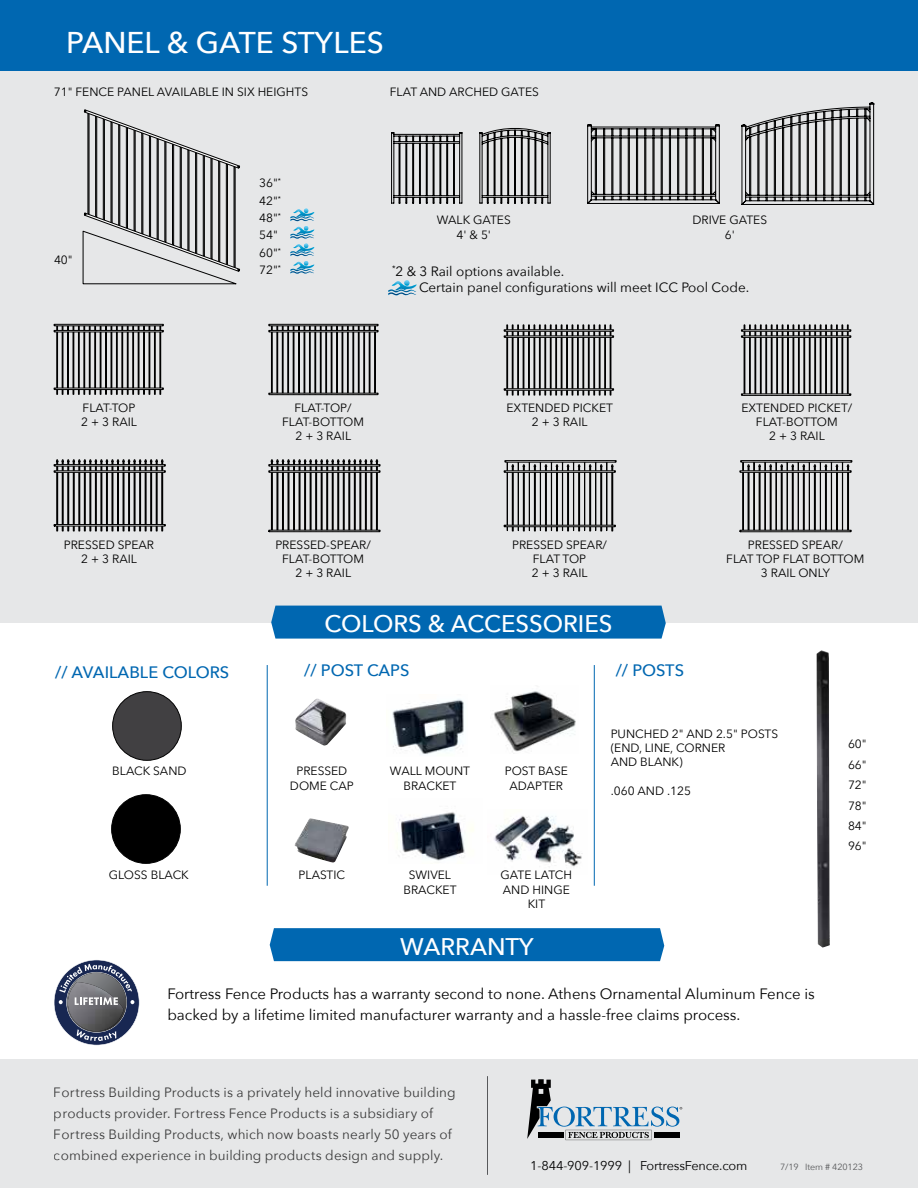
<style>
.page{position:relative;width:918px;height:1188px;background:#fff}
.page>*{position:absolute;margin:0;border:0;box-sizing:border-box;transform-origin:0 0}
.t1{font:500 30px "Avenir Next";color:#fff}
.t2{font:500 24px "Avenir Next";color:#fff}
.t3{font:500 16.5px "Avenir Next";color:#0067b1}
.t4{font:15px/21px "Avenir Next";color:#000}
.t5{font:13.5px/21px "Avenir Next";letter-spacing:.005em;color:#000}
.t6{font:12.75px "Avenir Next";letter-spacing:-.01em;color:#000}
.t7{font:12px/14.4px "Avenir Next";color:#000;text-align:center}
.t8{font:9px "Avenir Next";letter-spacing:-.01em;color:#58595b}
</style>
<div class="page">
<img style="left:494px;top:816px;width:89px;height:51px">
<div style="left:0;top:36px;width:918px;height:587px;background:#e6e7e8"></div>
<div style="left:0;top:1059px;width:918px;height:129px;background:#e6e7e8"></div>
<div style="left:0;top:0;width:918px;height:70px;background:#0067b1"></div>
<hr style="left:487px;top:1076px;width:1px;height:99px;background:#58595b">
<div style="left:271px;top:606px;width:395px;height:33px;background:#0067b1"></div>
<div style="left:270px;top:928px;width:394px;height:33px;background:#0067b1"></div>
<div style="left:113px;top:692px;width:68px;height:68px;background:#414042;border-radius:50%"></div>
<div style="left:112px;top:691px;width:70px;height:70px;border:1px solid #000;border-radius:50%"></div>
<div style="left:112px;top:795px;width:68px;height:68px;background:#000;border-radius:50%"></div>
<div style="left:111px;top:794px;width:70px;height:70px;border:1px solid #000;border-radius:50%"></div>
<img style="left:295px;top:699px;width:52px;height:47px">
<img style="left:817px;top:650px;width:13px;height:298px">
<img style="left:294px;top:818px;width:55px;height:45px">
<img style="left:392px;top:699px;width:72px;height:55px">
<svg style="left:391px;top:128px;width:160px;height:75px"></svg>
<svg style="left:587px;top:124px;width:133px;height:80px"></svg>
<svg style="left:741px;top:102px;width:133px;height:103px"></svg>
<svg style="left:388px;top:280px;width:29px;height:16px"></svg>
<svg style="left:83px;top:109px;width:157px;height:175px"></svg>
<svg style="left:291px;top:208px;width:24px;height:66px"></svg>
<svg style="left:527px;top:1079px;width:155px;height:61px"></svg>
<hr style="left:267px;top:665px;width:1px;height:221px;background:#0067b1">
<hr style="left:594px;top:665px;width:1px;height:221px;background:#0067b1">
<svg style="left:54px;top:324px;width:110px;height:71px"></svg>
<svg style="left:268px;top:324px;width:110px;height:71px"></svg>
<svg style="left:504px;top:325px;width:110px;height:70px"></svg>
<svg style="left:741px;top:325px;width:110px;height:71px"></svg>
<svg style="left:54px;top:459px;width:112px;height:72px"></svg>
<svg style="left:268px;top:459px;width:112px;height:74px"></svg>
<svg style="left:504px;top:460px;width:113px;height:71px"></svg>
<svg style="left:740px;top:460px;width:112px;height:73px"></svg>
<svg style="left:54px;top:960px;width:86px;height:85px"></svg>
<img style="left:397px;top:812px;width:77px;height:49px">
<img style="left:493px;top:691px;width:83px;height:63px">
<h1 class="t1" style="left:66px;top:17px;width:319px">PANEL &amp; GATE STYLES</h1>
<p class="t7" style="left:54px;top:84px;width:256px">71" FENCE PANEL AVAILABLE IN SIX HEIGHTS</p>
<p class="t7" style="left:390px;top:84px;width:151px">FLAT AND ARCHED GATES</p>
<p class="t7" style="left:54px;top:252px;width:20px">40"</p>
<p class="t7" style="left:259px;top:174px;width:23px;line-height:17.4px;text-align:left">36"<sup>*<br></sup>42"<sup>*<br></sup>48"<sup>*<br></sup>54"<br>60"<sup>*<br></sup>72"<sup>*</sup></p>
<p class="t7" style="left:437px;top:212px;width:76px">WALK GATES<br>4' &amp; 5'</p>
<p class="t7" style="left:692px;top:212px;width:76px">DRIVE GATES<br>6'</p>
<p class="t5" style="left:419px;top:262px;width:332px;line-height:16.2px;text-indent:-27px"><sup>*</sup>2 &amp; 3 Rail options available.<br>Certain panel configurations will meet ICC Pool Code.</p>
<p class="t7" style="left:81px;top:400px;width:57px;text-align:left">FLAT-TOP<br>2 + 3 RAIL</p>
<p class="t7" style="left:64px;top:537px;width:92px">PRESSED SPEAR<br>2 + 3 RAIL</p>
<p class="t7" style="left:282px;top:400px;width:83px">FLAT-TOP/<br>FLAT-BOTTOM<br>2 + 3 RAIL</p>
<p class="t7" style="left:275px;top:537px;width:97px">PRESSED-SPEAR/<br>FLAT-BOTTOM<br>2 + 3 RAIL</p>
<p class="t7" style="left:506px;top:400px;width:108px">EXTENDED PICKET<br>2 + 3 RAIL</p>
<p class="t7" style="left:512px;top:537px;width:96px">PRESSED SPEAR/<br>FLAT TOP<br>2 + 3 RAIL</p>
<p class="t7" style="left:741px;top:400px;width:112px">EXTENDED PICKET/<br>FLAT-BOTTOM<br>2 + 3 RAIL</p>
<p class="t7" style="left:726px;top:537px;width:140px">PRESSED SPEAR/<br>FLAT TOP FLAT BOTTOM<br>3 RAIL ONLY</p>
<h2 class="t2" style="left:324px;top:604px;width:290px">COLORS &amp; ACCESSORIES</h2>
<h3 class="t3" style="left:55px;top:658px;width:176px">// AVAILABLE COLORS</h3>
<h3 class="t3" style="left:304px;top:656px;width:107px">// POST CAPS</h3>
<h3 class="t3" style="left:616px;top:656px;width:70px">// POSTS</h3>
<p class="t7" style="left:112px;top:763px;width:76px">BLACK SAND</p>
<p class="t7" style="left:109px;top:867px;width:81px">GLOSS BLACK</p>
<p class="t7" style="left:290px;top:763px;width:65px">PRESSED<br>DOME CAP</p>
<p class="t7" style="left:299px;top:867px;width:48px">PLASTIC</p>
<p class="t7" style="left:390px;top:763px;width:82px">WALL MOUNT<br>BRACKET</p>
<p class="t7" style="left:505px;top:763px;width:65px">POST BASE<br>ADAPTER</p>
<p class="t7" style="left:403px;top:867px;width:55px">SWIVEL<br>BRACKET</p>
<p class="t7" style="left:501px;top:867px;width:73px">GATE LATCH<br>AND HINGE<br>KIT</p>
<p class="t7" style="left:611px;top:726px;width:169px;text-align:left">PUNCHED 2" AND 2.5" POSTS (END, LINE, CORNER<br>AND BLANK)</p>
<p class="t7" style="left:611px;top:783px;width:82px">.060 AND .125</p>
<h2 class="t2" style="left:400px;top:926px;width:135px">WARRANTY</h2>
<p class="t4" style="left:167px;top:982px;width:649px">Fortress Fence Products has a warranty second to none. Athens Ornamental Aluminum Fence is backed by a lifetime limited manufacturer warranty and a hassle-free claims process.</p>
<p class="t7" style="left:848px;top:733px;width:20px;line-height:20.4px;text-align:justify">60" 66" 72" 78" 84" 96"</p>
<p class="t5" style="left:54px;top:1081px;width:403px">Fortress Building Products is a privately held innovative building products provider. Fortress Fence Products is a subsidiary of Fortress Building Products, which now boasts nearly 50 years of combined experience in building products design and supply.</p>
<p class="t6" style="left:530px;top:1154px;width:219px">1-844-909-1999 | FortressFence.com</p>
<p class="t8" style="left:780px;top:1159px;width:85px">7/19 Item # 420123</p>
</div>
